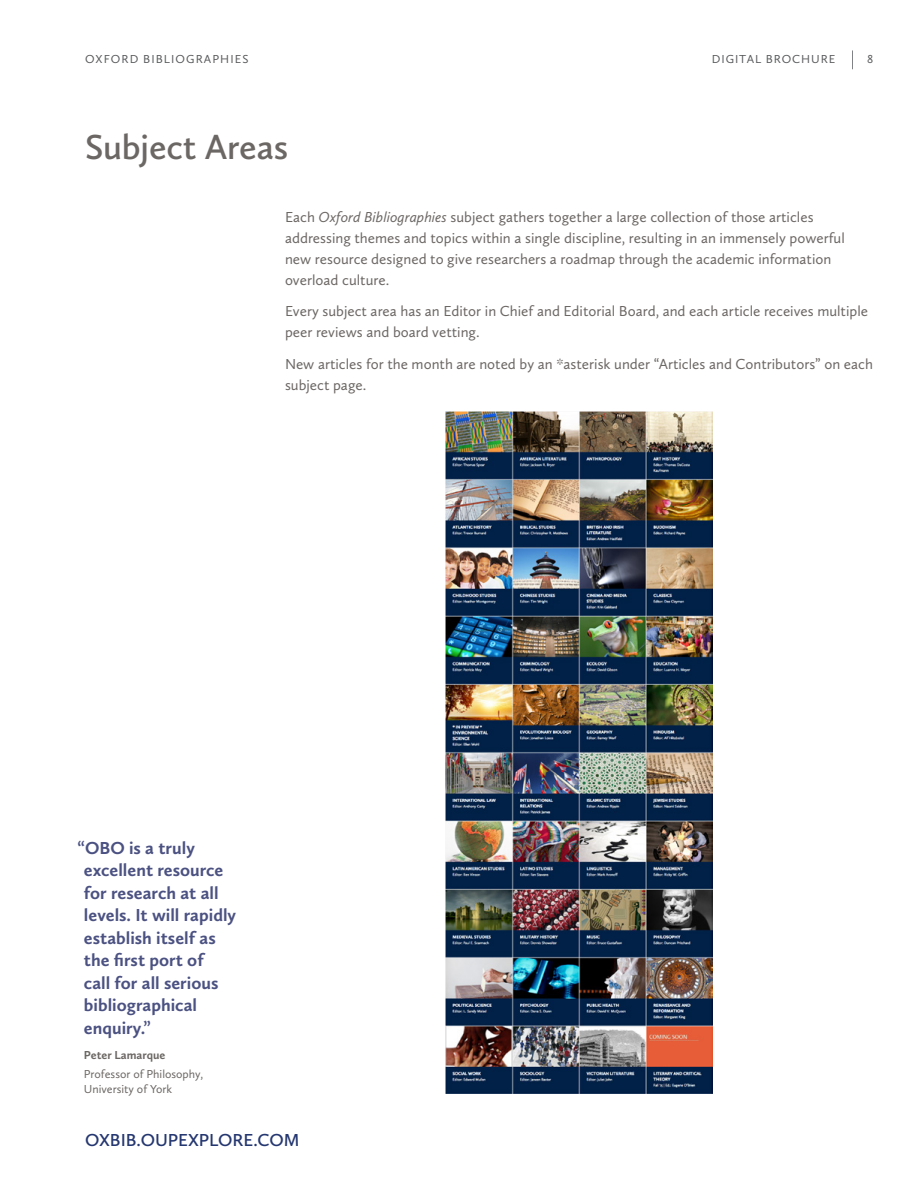
<style>
.page{position:relative;width:918px;height:1188px;background:#fff}
.page>*{position:absolute;margin:0;border:0;box-sizing:border-box;transform-origin:0 0}
.t1{font:600 36px "Calluna Sans";letter-spacing:-.005em;color:#6b6764}
.t2{font:700 18px/22.5px "Calluna Sans";color:#4b5282}
.t3{font:600 18px "Calluna Sans";color:#253770}
.t4{font:15px/21px "Calluna Sans";color:#6b6764}
.t5{font:12px/15px "Calluna Sans";color:#6b6764}
.t6{font:12px "Calluna Sans";letter-spacing:.09em;color:#58595b}
.t7{font:700 12px "Calluna Sans";color:#6b6764}
.s1{font-style:italic}
</style>
<div class="page">
<svg style="left:852px;top:50px;width:1px;height:19px"></svg>
<img style="left:445px;top:412px;width:268px;height:681px">
<p class="t6" style="left:85px;top:52px;width:165px">OXFORD BIBLIOGRAPHIES</p>
<p class="t6" style="left:712px;top:52px;width:125px">DIGITAL BROCHURE</p>
<p class="t6" style="left:867px;top:52px;width:8px">8</p>
<h1 class="t1" style="left:85px;top:125px;width:205px">Subject Areas</h1>
<p class="t4" style="left:285px;top:206px;width:561px">Each <span class="s1">Oxford Bibliographies</span> subject gathers together a large collection of those articles addressing themes and topics within a single discipline, resulting in an immensely powerful new resource designed to give researchers a roadmap through the academic information overload culture.</p>
<p class="t4" style="left:285px;top:301px;width:585px">Every subject area has an Editor in Chief and Editorial Board, and each article receives multiple peer reviews and board vetting.</p>
<p class="t4" style="left:285px;top:353px;width:589px">New articles for the month are noted by an *asterisk under “Articles and Contributors” on each subject page.</p>
<p class="t2" style="left:84px;top:836px;width:154px;text-indent:-6px">“OBO is a truly excellent resource for research at all levels. It will rapidly establish itself as the first port of<br>call for all serious bibliographical enquiry.”</p>
<p class="t7" style="left:84px;top:1048px;width:83px">Peter Lamarque</p>
<p class="t5" style="left:84px;top:1067px;width:121px">Professor of Philosophy,<br>University of York</p>
<p class="t3" style="left:85px;top:1129px;width:216px">OXBIB.OUPEXPLORE.COM</p>
</div>
